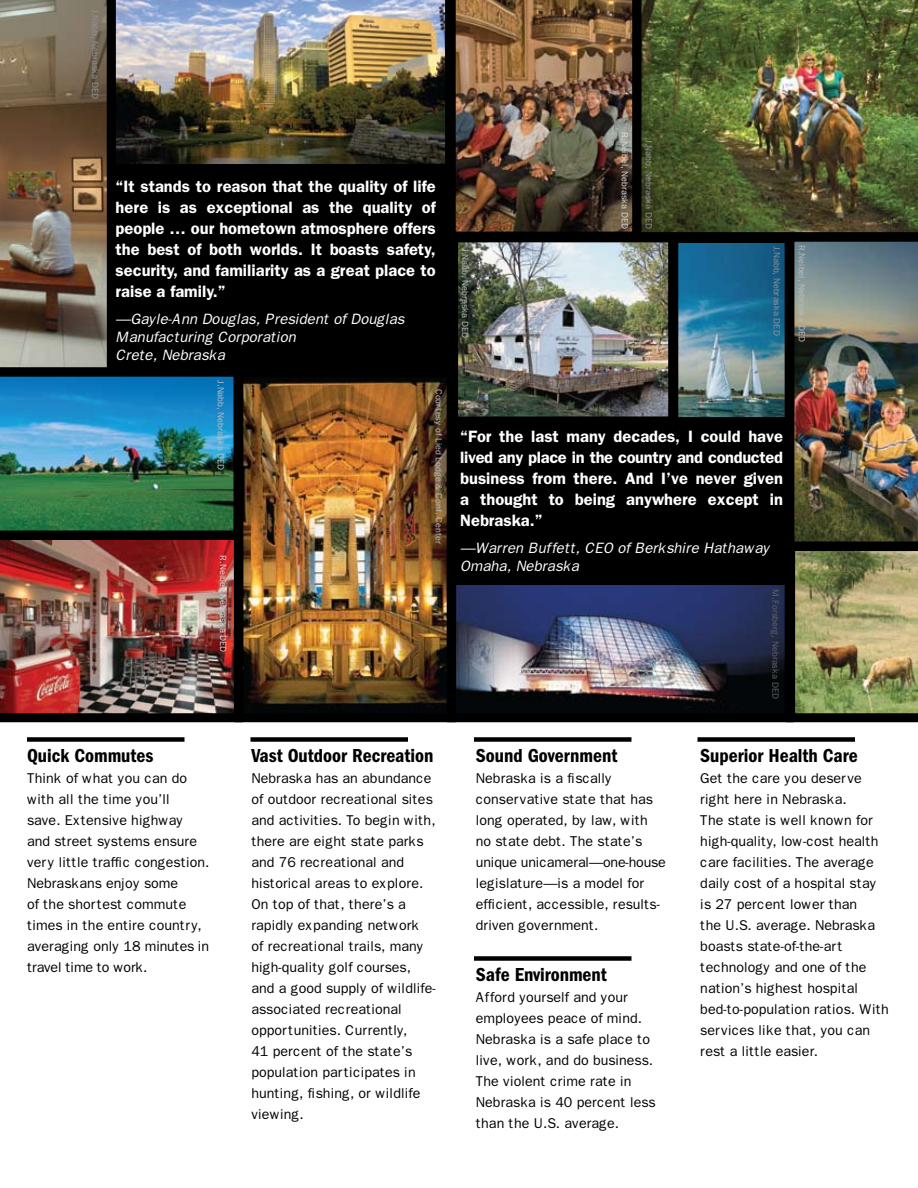
<style>
.page{position:relative;width:918px;height:1188px;background:#fff}
.page>*{position:absolute;margin:0;border:0;box-sizing:border-box;transform-origin:0 0}
.t1{font:600 condensed 19.5px "Franklin Gothic";color:#000}
.t2{font:600 16.5px/21px "Franklin Gothic";color:#fff;text-align:justify}
.t3{font:italic 15px/18px "Franklin Gothic";color:#fff}
.t4{font:14.25px/21px "Franklin Gothic";color:#000}
.t5{font:9px "Franklin Gothic";color:#bcbdc0}
.t6{font:9px "Franklin Gothic";color:#939598}
.t7{font:9px "Franklin Gothic";color:#dcddde}
.t8{font:9px "Franklin Gothic";color:#636467}
</style>
<div class="page">
<div style="left:27px;top:737px;width:157px;height:5px;background:#000"></div>
<div style="left:250px;top:737px;width:158px;height:5px;background:#000"></div>
<div style="left:474px;top:737px;width:158px;height:5px;background:#000"></div>
<div style="left:474px;top:956px;width:158px;height:5px;background:#000"></div>
<div style="left:698px;top:737px;width:157px;height:5px;background:#000"></div>
<div style="left:0;top:1px;width:918px;height:537px;background:#000"></div>
<div style="left:0;top:526px;width:918px;height:184px;background:#000"></div>
<img style="left:454px;top:0;width:178px;height:232px">
<img style="left:244px;top:378px;width:202px;height:334px">
<div style="left:234px;top:368px;width:222px;height:354px;border:9px solid #000"></div>
<img style="left:632px;top:0;width:286px;height:233px">
<img style="left:243px;top:0;width:211px;height:164px">
<img style="left:457px;top:586px;width:327px;height:126px">
<div style="left:447px;top:576px;width:347px;height:146px;border:9px solid #000"></div>
<img style="left:0;top:540px;width:243px;height:182px">
<img style="left:459px;top:243px;width:325px;height:173px">
<div style="left:449px;top:233px;width:228px;height:192px;border:9px solid #000"></div>
<img style="left:785px;top:241px;width:133px;height:481px">
<img style="left:0;top:0;width:243px;height:540px">
<div style="left:669px;top:234px;width:125px;height:192px;border:9px solid #000"></div>
<p class="t6" style="left:100px;top:9px;width:91px;rotate:90deg">J.Nabb, Nebraska DED</p>
<p class="t2" style="left:116px;top:175px;width:322px">“It stands to reason that the quality of life here is as exceptional as the quality of people … our hometown atmosphere offers the best of both worlds. It boasts safety, security, and familiarity as a great place to raise a family.”</p>
<p class="t3" style="left:116px;top:310px;width:290px">—Gayle-Ann Douglas, President of Douglas<br>Manufacturing Corporation<br>Crete, Nebraska</p>
<p class="t5" style="left:226px;top:380px;width:91px;rotate:90deg">J.Nabb, Nebraska DED</p>
<p class="t5" style="left:444px;top:389px;width:157px;rotate:90deg">Courtesy of Lied Lodge &amp; Conf. Center</p>
<p class="t7" style="left:228px;top:555px;width:99px;rotate:90deg">R.Neibel, Nebraska DED</p>
<p class="t5" style="left:470px;top:248px;width:91px;rotate:90deg">J.Nabb, Nebraska DED</p>
<p class="t7" style="left:630px;top:132px;width:99px;rotate:90deg">R.Neibel, Nebraska DED</p>
<p class="t6" style="left:654px;top:139px;width:91px;rotate:90deg">J.Nabb, Nebraska DED</p>
<p class="t6" style="left:782px;top:246px;width:91px;rotate:90deg">J.Nabb, Nebraska DED</p>
<p class="t5" style="left:807px;top:245px;width:99px;rotate:90deg">R.Neibel, Nebraska DED</p>
<p class="t2" style="left:460px;top:426px;width:324px">“For the last many decades, I could have lived any place in the country and conducted business from there. And I’ve never given a thought to being anywhere except in Nebraska.”</p>
<p class="t3" style="left:460px;top:539px;width:311px">—Warren Buffett, CEO of Berkshire Hathaway<br>Omaha, Nebraska</p>
<p class="t8" style="left:781px;top:589px;width:111px;rotate:90deg">M.Forsberg, Nebraska DED</p>
<h1 class="t1" style="left:27px;top:744px;width:128px">Quick Commutes</h1>
<p class="t4" style="left:27px;top:767px;width:184px">Think of what you can do with all the time you’ll<br>save. Extensive highway and street systems ensure very little traffic congestion.<br>Nebraskans enjoy some<br>of the shortest commute times in the entire country, averaging only 18 minutes in travel time to work.</p>
<h1 class="t1" style="left:251px;top:744px;width:184px">Vast Outdoor Recreation</h1>
<p class="t4" style="left:251px;top:767px;width:186px">Nebraska has an abundance of outdoor recreational sites and activities. To begin with, there are eight state parks and 76 recreational and historical areas to explore.<br>On top of that, there’s a rapidly expanding network<br>of recreational trails, many high-quality golf courses, and a good supply of wildlife&shy;associated recreational opportunities. Currently,<br>41 percent of the state’s population participates in hunting, fishing, or wildlife viewing.</p>
<h1 class="t1" style="left:476px;top:744px;width:143px">Sound Government</h1>
<p class="t4" style="left:476px;top:767px;width:192px">Nebraska is a fiscally conservative state that has long operated, by law, with no state debt. The state’s unique unicameral—one-house legislature—is a model for efficient, accessible, results&shy;driven government.</p>
<h1 class="t1" style="left:476px;top:963px;width:133px">Safe Environment</h1>
<p class="t4" style="left:476px;top:986px;width:181px">Afford yourself and your employees peace of mind.<br>Nebraska is a safe place to live, work, and do business.<br>The violent crime rate in<br>Nebraska is 40 percent less than the U.S. average.</p>
<h1 class="t1" style="left:700px;top:744px;width:159px">Superior Health Care</h1>
<p class="t4" style="left:700px;top:767px;width:190px">Get the care you deserve right here in Nebraska.<br>The state is well known for high-quality, low-cost health care facilities. The average daily cost of a hospital stay is 27 percent lower than<br>the U.S. average. Nebraska boasts state-of-the-art technology and one of the nation’s highest hospital bed-to-population ratios. With services like that, you can rest a little easier.</p>
</div>
